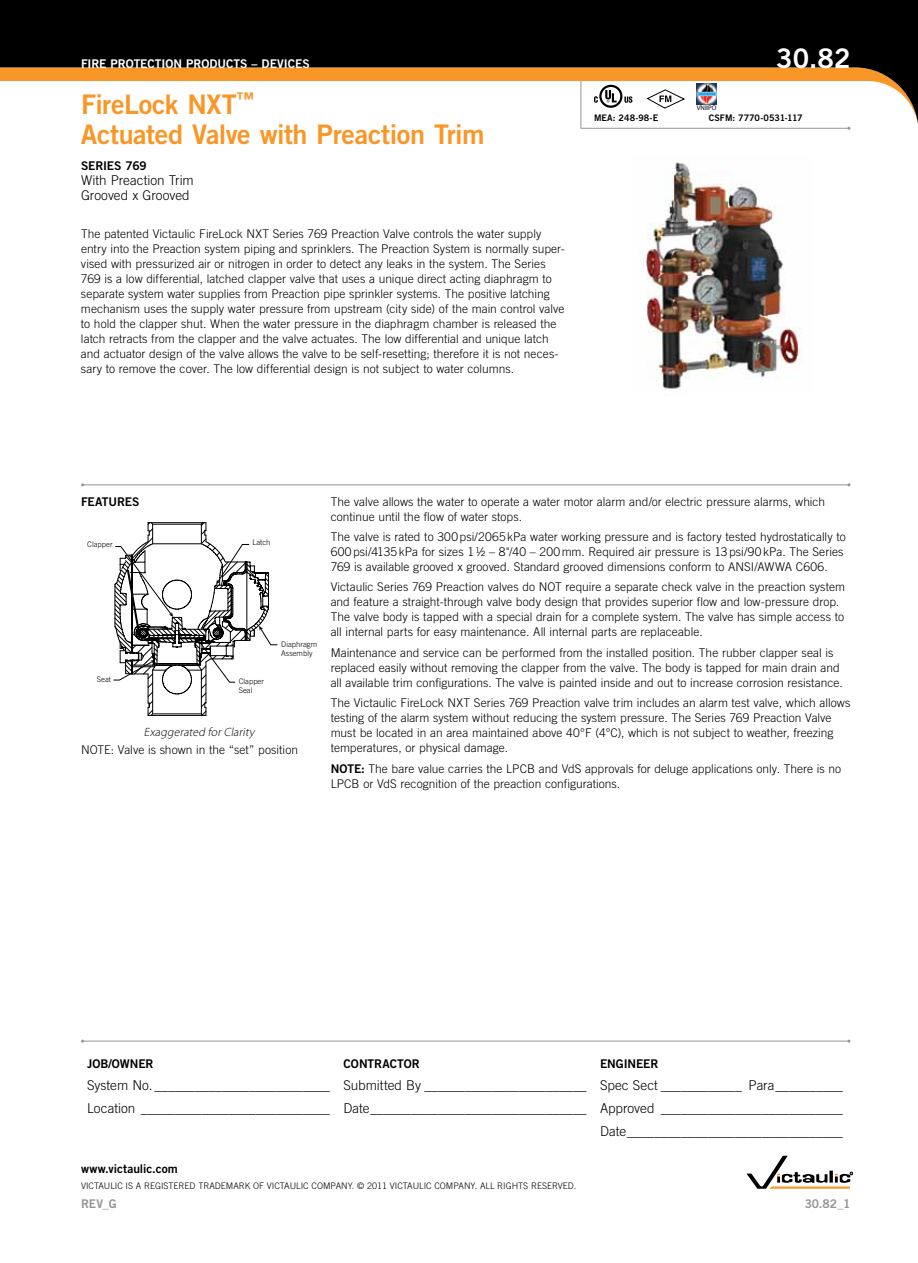
<style>
.page{position:relative;width:918px;height:1263px;background:#fff}
.page>*{position:absolute;margin:0;border:0;box-sizing:border-box;transform-origin:0 0}
.t1{font:27px/30px "Trade Gothic LT Std Bd 2";letter-spacing:-.015em;color:#f89728}
.t2{font:27px "Trade Gothic LT Std Bd 2";color:#fff}
.t3{font:300 13.5px/22.6px "Trade Gothic LT Std";color:#000}
.t4{font:300 12px/15px "Trade Gothic LT Std";color:#000}
.t5{font:12px "Trade Gothic LT Std Bd 2";letter-spacing:-.005em;color:#000}
.t6{font:12px "Trade Gothic LT Std Bd 2";letter-spacing:-.005em;color:#fff}
.t7{font:italic 300 12px "Myriad Pro";color:#000}
.t8{font:12px "Trade Gothic LT Std Bd 2";letter-spacing:-.005em;color:#939598}
.t9{font:italic 300 9.45px "Trade Gothic LT Std";color:#000}
.t10{font:300 9px "Trade Gothic LT Std";color:#000}
.t11{font:9px "Trade Gothic LT Std Bd 2";color:#000}
.t12{font:8.25px "Myriad Pro";color:#000}
.t13{font:300 7.65px/8.9px "Trade Gothic LT Std";color:#000}
.t14{font:6.75px "Myriad Pro";color:#000}
.s1{font-family:"Trade Gothic LT Std Bd 2";font-weight:400}
</style>
<div class="page">
<svg style="left:113px;top:522px;width:165px;height:194px"></svg>
<hr style="left:82px;top:484px;width:767px;height:1px;background:#939598">
<svg style="left:0;top:0;width:918px;height:129px;fill:#000"></svg>
<hr style="left:82px;top:1041px;width:767px;height:1px;background:#939598">
<svg style="left:747px;top:1156px;width:106px;height:33px"></svg>
<svg style="left:580px;top:80px;width:270px;height:50px"></svg>
<img style="left:643px;top:162px;width:158px;height:228px">
<p class="t6" style="left:81px;top:56px;width:230px">FIRE PROTECTION PRODUCTS – DEVICES</p>
<h1 class="t2" style="left:776px;top:41px;width:76px">30.82</h1>
<h1 class="t1" style="left:81px;top:89px;width:405px">FireLock NXT<sup>™<br></sup>Actuated Valve with Preaction Trim</h1>
<p class="t5" style="left:81px;top:158px;width:67px">SERIES 769</p>
<p class="t3" style="left:81px;top:172px;width:114px;line-height:15px">With Preaction Trim<br>Grooved x Grooved</p>
<p class="t4" style="left:81px;top:226px;width:485px">The patented Victaulic FireLock NXT Series 769 Preaction Valve controls the water supply entry into the Preaction system piping and sprinklers. The Preaction System is normally super&shy;vised with pressurized air or nitrogen in order to detect any leaks in the system. The Series 769 is a low differential, latched clapper valve that uses a unique direct acting diaphragm to separate system water supplies from Preaction pipe sprinkler systems. The positive latching mechanism uses the supply water pressure from upstream (city side) of the main control valve to hold the clapper shut. When the water pressure in the diaphragm chamber is released the latch retracts from the clapper and the valve actuates. The low differential and unique latch and actuator design of the valve allows the valve to be self-resetting; therefore it is not neces&shy;sary to remove the cover. The low differential design is not subject to water columns.</p>
<p class="t14" style="left:697px;top:104px;width:21px">VNIIPO</p>
<p class="t11" style="left:594px;top:112px;width:66px">MEA: 248-98-E</p>
<p class="t11" style="left:709px;top:112px;width:95px">CSFM: 7770-0531-117</p>
<p class="t5" style="left:81px;top:494px;width:60px">FEATURES</p>
<p class="t4" style="left:331px;top:494px;width:496px">The valve allows the water to operate a water motor alarm and/or electric pressure alarms, which continue until the flow of water stops.</p>
<p class="t4" style="left:331px;top:529px;width:516px">The valve is rated to 300psi/2065kPa water working pressure and is factory tested hydrostatically to<br>600psi/4135kPa for sizes 11/2 – 8"/40 – 200mm. Required air pressure is 13psi/90kPa. The Series<br>769 is available grooved x grooved. Standard grooved dimensions conform to ANSI/AWWA C606.</p>
<p class="t4" style="left:331px;top:579px;width:516px">Victaulic Series 769 Preaction valves do NOT require a separate check valve in the preaction system and feature a straight-through valve body design that provides superior flow and low-pressure drop.<br>The valve body is tapped with a special drain for a complete system. The valve has simple access to all internal parts for easy maintenance. All internal parts are replaceable.</p>
<p class="t4" style="left:331px;top:645px;width:514px">Maintenance and service can be performed from the installed position. The rubber clapper seal is replaced easily without removing the clapper from the valve. The body is tapped for main drain and all available trim configurations. The valve is painted inside and out to increase corrosion resistance.</p>
<p class="t4" style="left:331px;top:695px;width:521px">The Victaulic FireLock NXT Series 769 Preaction valve trim includes an alarm test valve, which allows testing of the alarm system without reducing the system pressure. The Series 769 Preaction Valve must be located in an area maintained above 40°F (4°C), which is not subject to weather, freezing temperatures, or physical damage.</p>
<p class="t4" style="left:331px;top:761px;width:512px"><span class="s1">NOTE:</span> The bare value carries the LPCB and VdS approvals for deluge applications only. There is no<br>LPCB or VdS recognition of the preaction configurations.</p>
<p class="t13" style="left:87px;top:540px;width:27px">Clapper</p>
<p class="t13" style="left:253px;top:538px;width:20px">Latch</p>
<p class="t13" style="left:281px;top:640px;width:38px">Diaphragm<br>Assembly</p>
<p class="t13" style="left:97px;top:675px;width:16px">Seat</p>
<p class="t13" style="left:239px;top:677px;width:27px">Clapper<br>Seal</p>
<p class="t7" style="left:144px;top:724px;width:115px">Exaggerated forClarity</p>
<p class="t4" style="left:81px;top:742px;width:219px">NOTE: Valve is shown in the “set” position</p>
<p class="t12" style="left:84px;top:725px;width:187px">NOTE: VALVE IS SHOWN ABOVE IN THE “SET” POSITION</p>
<p class="t9" style="left:130px;top:740px;width:91px">Exaggerated for Clarity</p>
<p class="t5" style="left:87px;top:1056px;width:68px">JOB/OWNER</p>
<p class="t5" style="left:344px;top:1056px;width:78px">CONTRACTOR</p>
<p class="t5" style="left:600px;top:1056px;width:60px">ENGINEER</p>
<p class="t3" style="left:87px;top:1074px;width:758px;text-align:right">System No. __________________________ Submitted By ________________________ Spec Sect ____________ Para__________<br>Location ____________________________ Date________________________________ Approved ___________________________<br>Date________________________________</p>
<p class="t5" style="left:81px;top:1161px;width:98px">www.victaulic.com</p>
<p class="t10" style="left:81px;top:1181px;width:497px">VICTAULIC IS A REGISTERED TRADEMARK OF VICTAULIC COMPANY. © 2011 VICTAULIC COMPANY. ALL RIGHTS RESERVED.</p>
<p class="t8" style="left:81px;top:1197px;width:37px">REV_G</p>
<p class="t8" style="left:805px;top:1197px;width:47px">30.82_1</p>
</div>
